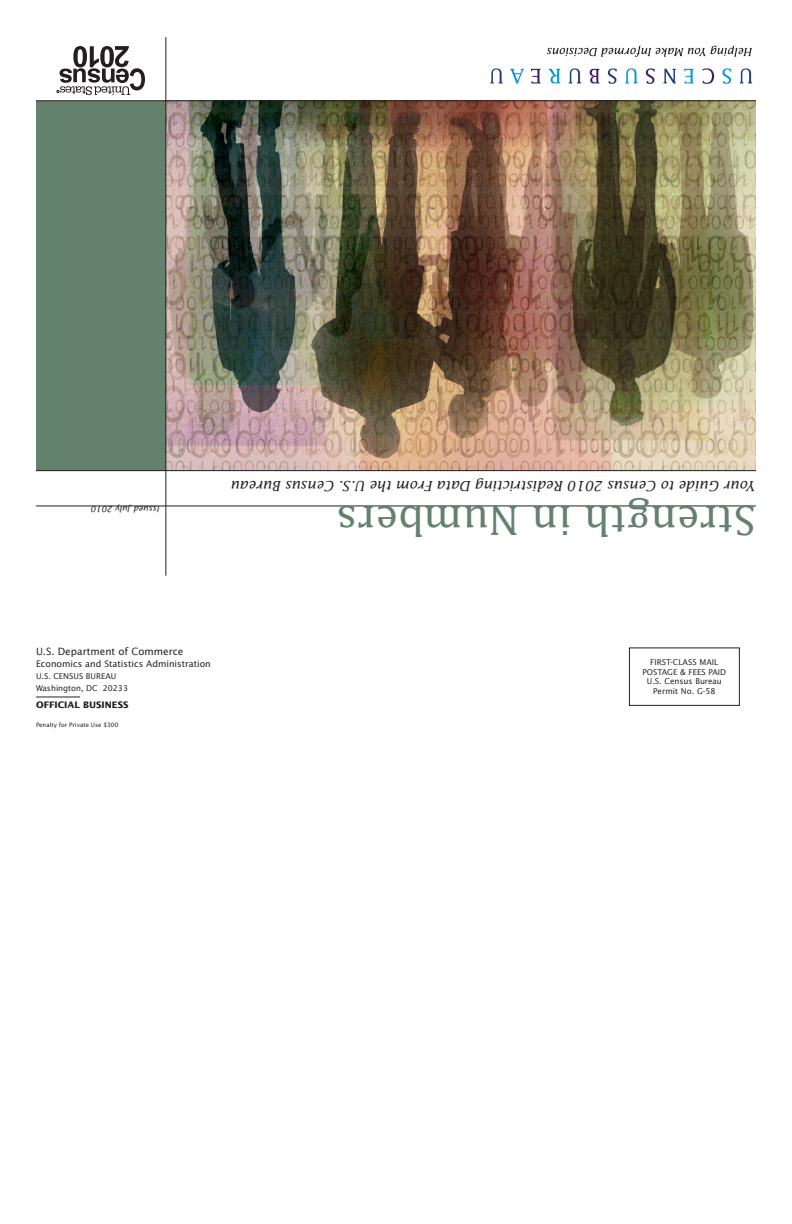
<style>
.page{position:relative;width:792px;height:1224px;background:#fff}
.page>*{position:absolute;margin:0;border:0;box-sizing:border-box;transform-origin:0 0}
.t1{font:40px "Lucida";color:#64816e}
.t2{font:italic 14px "Lucida";color:#231f20}
.body_text{font:10px "Lucida Sans";color:#231f20}
.body_text-2{font:9px "Lucida Sans";color:#231f20}
.body_text-3{font:700 9px "Lucida Sans";color:#231f20}
.t3{font:italic 8.5px "Lucida Sans";color:#231f20}
.body_text-4{font:8px/9.6px "Lucida Sans";color:#231f20;text-align:center}
.body_text-5{font:6px "Lucida Sans";color:#231f20}
</style>
<div class="page">
<img style="left:167px;top:102px;width:589px;height:368px">
<hr style="left:36px;top:506px;width:720px;height:1px;background:#231f20">
<div style="left:36px;top:101px;width:130px;height:370px;background:#64816e"></div>
<hr style="left:166px;top:37px;width:1px;height:539px;background:#231f20">
<hr style="left:36px;top:470px;width:720px;height:1px;background:#231f20">
<hr style="left:36px;top:101px;width:720px;height:1px;background:#231f20">
<img style="left:490px;top:45px;width:263px;height:39px">
<svg style="left:57px;top:46px;width:88px;height:49px"></svg>
<div style="left:629px;top:648px;width:111px;height:58px;border:1px solid #231f20"></div>
<hr style="left:36px;top:696px;width:44px;height:1px;background:#231f20">
<p class="t3" style="left:160px;top:514px;width:70px;rotate:-180deg">Issued July 2010</p>
<p class="t2" style="left:756px;top:494px;width:526px;rotate:-180deg">Your Guide to Census 2010 Redistricting Data From the U.S. Census Bureau</p>
<p class="t1" style="left:756px;top:545px;width:421px;rotate:-180deg">Strength in Numbers</p>
<p class="body_text" style="left:36px;top:646px;width:149px">U.S. Department of Commerce</p>
<p class="body_text-2" style="left:36px;top:659px;width:176px">Economics and Statistics Administration</p>
<p class="body_text-4" style="left:36px;top:670px;width:94px;line-height:12px;text-align:left">U.S. CENSUS BUREAU<br>Washington, DC 20233</p>
<p class="body_text-3" style="left:36px;top:699px;width:94px">OFFICIAL BUSINESS</p>
<p class="body_text-5" style="left:36px;top:721px;width:84px">Penalty for Private Use $300</p>
<p class="body_text-4" style="left:643px;top:658px;width:85px">FIRST-CLASS MAIL<br>POSTAGE &amp; FEES PAID<br>U.S. Census Bureau<br>Permit No. G-58</p>
</div>
